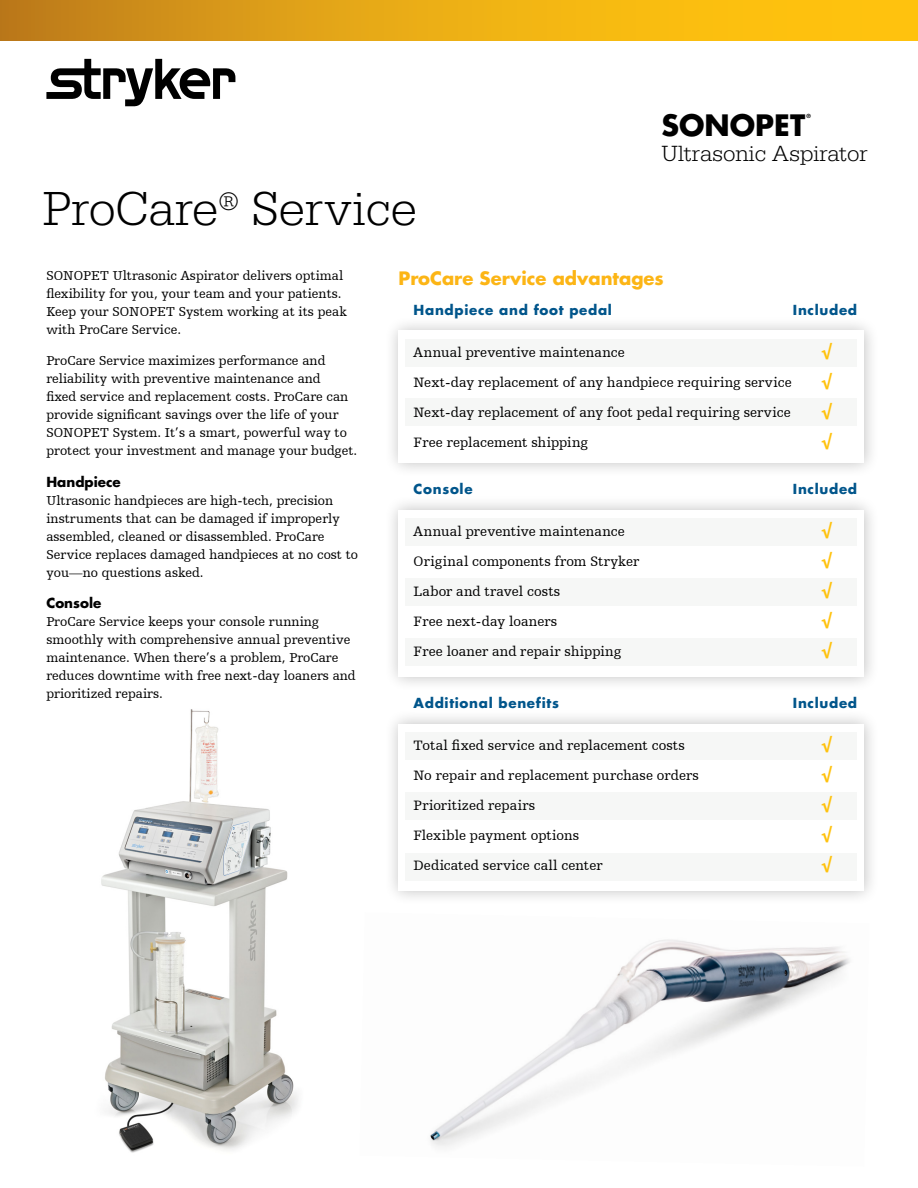
<style>
.page{position:relative;width:918px;height:1188px;background:#fff}
.page>*{position:absolute;margin:0;border:0;box-sizing:border-box;transform-origin:0 0}
.t1{font:300 49.5px "Egyptienne URW";color:#000}
.t2{font:700 28.65px "Futura Std";color:#000}
.t3{font:300 22.8px "Egyptienne URW";color:#000}
.t4{font:700 18px "Futura Std";color:#fcb515}
.t5{font:700 15px "Futura Std";color:#ffc20e}
.t6{font:14.25px "Humanist Slabserif 712 BT";letter-spacing:.005em;color:#000}
.t7{font:13.5px/18px "Humanist Slabserif 712 BT";color:#010101}
.t8{font:700 13.5px "Futura Std";letter-spacing:.05em;color:#00558b}
.t9{font:700 13.5px "Futura Std";color:#010101}
.t10{font:700 5.55px "Futura Std";color:#000}
</style>
<div class="page">
<img style="left:101px;top:709px;width:197px;height:444px">
<div style="left:0;top:0;width:918px;height:40px;background:linear-gradient(to right,#c5841c,#ffcf0d)"></div>
<svg style="left:46px;top:59px;width:189px;height:47px"></svg>
<div style="left:383px;top:709px;width:496px;height:197px;background:#000;opacity:.25"></div>
<div style="left:399px;top:724px;width:465px;height:167px;background:#fff"></div>
<div style="left:383px;top:316px;width:496px;height:162px;background:#000;opacity:.25"></div>
<div style="left:399px;top:331px;width:465px;height:132px;background:#fff"></div>
<div style="left:383px;top:495px;width:496px;height:197px;background:#000;opacity:.25"></div>
<div style="left:399px;top:510px;width:465px;height:167px;background:#fff"></div>
<div style="left:405px;top:340px;width:452px;height:27px;background:#f6f7f6"></div>
<div style="left:405px;top:399px;width:452px;height:27px;background:#f6f7f6"></div>
<div style="left:405px;top:518px;width:452px;height:28px;background:#f6f7f6"></div>
<div style="left:405px;top:578px;width:452px;height:27px;background:#f6f7f6"></div>
<div style="left:405px;top:638px;width:452px;height:28px;background:#f6f7f6"></div>
<div style="left:405px;top:732px;width:452px;height:28px;background:#f6f7f6"></div>
<div style="left:405px;top:792px;width:452px;height:28px;background:#f6f7f6"></div>
<div style="left:405px;top:853px;width:452px;height:28px;background:#f6f7f6"></div>
<img style="left:430px;top:939px;width:420px;height:208px">
<h1 class="t1" style="left:43px;top:179px;width:376px">ProCare<sup>®</sup> Service</h1>
<h2 class="t2" style="left:662px;top:106px;width:145px">SONOPET</h2>
<p class="t10" style="left:806px;top:112px;width:6px">®</p>
<h3 class="t3" style="left:662px;top:140px;width:208px">Ultrasonic Aspirator</h3>
<p class="t7" style="left:46px;top:266px;width:298px">SONOPET Ultrasonic Aspirator delivers optimal</p>
<h3 class="t4" style="left:399px;top:266px;width:267px">ProCare Service advantages</h3>
<p class="t7" style="left:46px;top:284px;width:302px">flexibility for you, your team and your patients.<br>Keep your SONOPET System working at its peak with ProCare Service.</p>
<p class="t7" style="left:46px;top:352px;width:312px">ProCare Service maximizes performance and reliability with preventive maintenance and<br>fixed service and replacement costs. ProCare can provide significant savings over the life of your SONOPET System. It’s a smart, powerful way to protect your investment and manage your budget.</p>
<p class="t9" style="left:46px;top:473px;width:76px">Handpiece</p>
<p class="t7" style="left:46px;top:491px;width:313px">Ultrasonic handpieces are high-tech, precision instruments that can be damaged if improperly assembled, cleaned or disassembled. ProCare Service replaces damaged handpieces at no cost to you—no questions asked.</p>
<p class="t9" style="left:46px;top:594px;width:56px">Console</p>
<p class="t7" style="left:46px;top:613px;width:311px">ProCare Service keeps your console running smoothly with comprehensive annual preventive maintenance. When there’s a problem, ProCare reduces downtime with free next-day loaners and prioritized repairs.</p>
<p class="t8" style="left:414px;top:301px;width:200px">Handpiece and foot pedal</p>
<p class="t8" style="left:793px;top:301px;width:66px">Included</p>
<p class="t6" style="left:414px;top:344px;width:213px">Annual preventive maintenance</p>
<p class="t5" style="left:821px;top:341px;width:12px">√</p>
<p class="t6" style="left:414px;top:374px;width:380px">Next-day replacement of any handpiece requiring service</p>
<p class="t5" style="left:821px;top:371px;width:12px">√</p>
<p class="t6" style="left:414px;top:404px;width:379px">Next-day replacement of any foot pedal requiring service</p>
<p class="t5" style="left:821px;top:401px;width:12px">√</p>
<p class="t6" style="left:414px;top:434px;width:176px">Free replacement shipping</p>
<p class="t5" style="left:821px;top:431px;width:12px">√</p>
<p class="t8" style="left:414px;top:480px;width:60px">Console</p>
<p class="t8" style="left:793px;top:480px;width:66px">Included</p>
<p class="t6" style="left:414px;top:523px;width:213px">Annual preventive maintenance</p>
<p class="t5" style="left:821px;top:521px;width:12px">√</p>
<p class="t6" style="left:414px;top:553px;width:227px">Original components from Stryker</p>
<p class="t5" style="left:821px;top:551px;width:12px">√</p>
<p class="t6" style="left:414px;top:583px;width:148px">Labor and travel costs</p>
<p class="t5" style="left:821px;top:581px;width:12px">√</p>
<p class="t6" style="left:414px;top:613px;width:145px">Free next-day loaners</p>
<p class="t5" style="left:821px;top:611px;width:12px">√</p>
<p class="t6" style="left:414px;top:643px;width:209px">Free loaner and repair shipping</p>
<p class="t5" style="left:821px;top:641px;width:12px">√</p>
<p class="t8" style="left:414px;top:694px;width:147px">Additional benefits</p>
<p class="t8" style="left:793px;top:694px;width:66px">Included</p>
<p class="t6" style="left:414px;top:737px;width:273px">Total fixed service and replacement costs</p>
<p class="t5" style="left:821px;top:735px;width:12px">√</p>
<p class="t6" style="left:414px;top:767px;width:287px">No repair and replacement purchase orders</p>
<p class="t5" style="left:821px;top:765px;width:12px">√</p>
<p class="t6" style="left:414px;top:797px;width:123px">Prioritized repairs</p>
<p class="t5" style="left:821px;top:795px;width:12px">√</p>
<p class="t6" style="left:414px;top:827px;width:167px">Flexible payment options</p>
<p class="t5" style="left:821px;top:825px;width:12px">√</p>
<p class="t6" style="left:414px;top:857px;width:190px">Dedicated service call center</p>
<p class="t5" style="left:821px;top:855px;width:12px">√</p>
</div>
